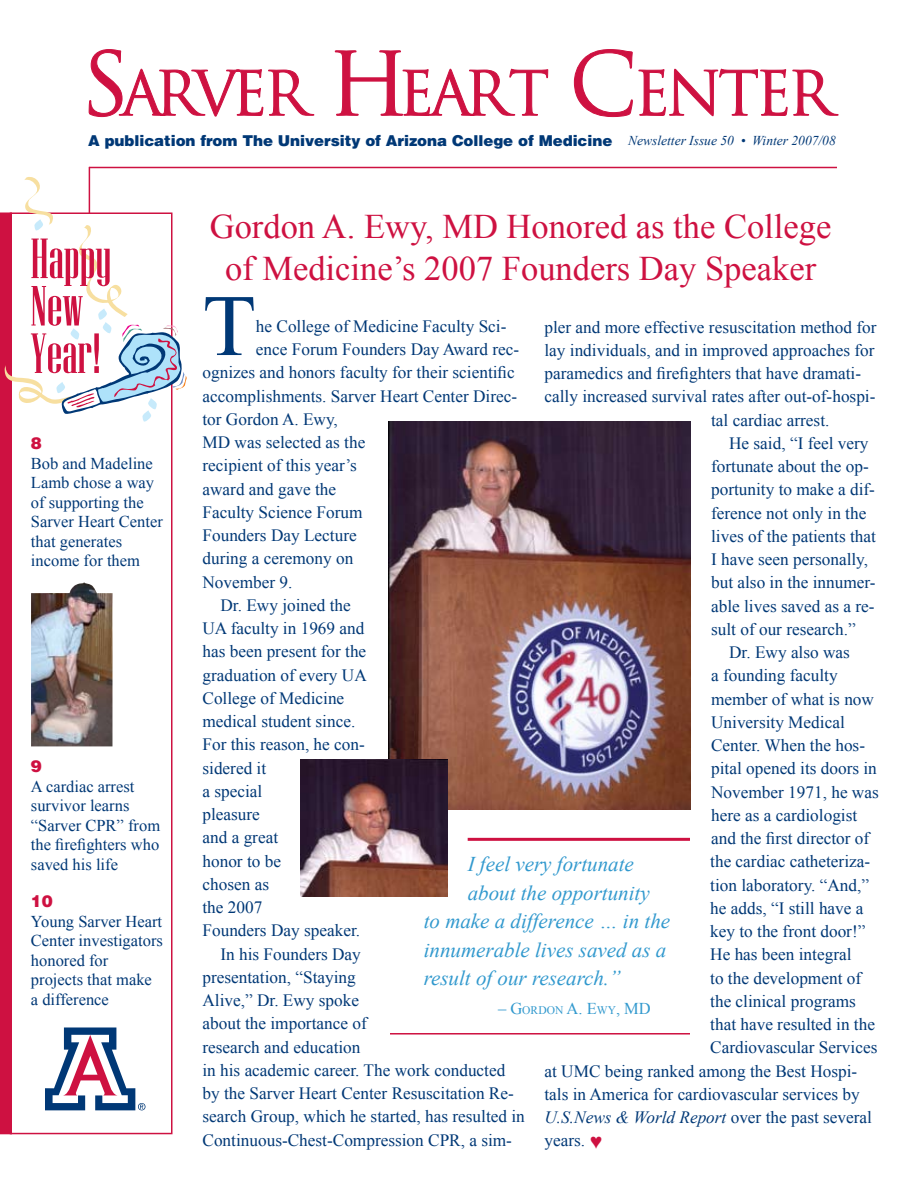
<style>
.page{position:relative;width:918px;height:1188px;background:#fff}
.page>*{position:absolute;margin:0;border:0;box-sizing:border-box;transform-origin:0 0}
.t1{font:56.55px/47.4px "Niagara Solid";color:#ce1141}
.t2{font:34.5px/42px "Times New Roman";color:#ce1141;text-align:center}
.t3{font:italic 21px "Times New Roman";color:#3299ce}
.t4{font:17.25px "Times New Roman";color:#003876}
.t5{font:italic 17.25px "Times New Roman";color:#003876}
.t6{font:16.5px/19.5px "Times New Roman";color:#003876}
.t7{font:16.5px "Times New Roman";color:#3299ce}
.t8{font:900 16.5px "Helvetica";color:#ce1141}
.t9{font:900 15px "Helvetica";letter-spacing:-.005em;color:#003876}
.s1{font-family:"Times New Roman";font-weight:400;font-style:italic;font-size:13.5px}
.s2{font-style:normal}
.s3{font-size:11.55px}
</style>
<div class="page">
<div style="left:10px;top:212px;width:162px;height:922px;border:2px solid #ce1141"></div>
<hr style="left:89px;top:167px;width:748px;height:1px;background:#ce1141">
<hr style="left:89px;top:167px;width:1px;height:47px;background:#ce1141">
<div style="left:0;top:212px;width:12px;height:922px;background:#ce1141"></div>
<svg style="left:45px;top:1028px;width:100px;height:82px"></svg>
<svg style="left:89px;top:49px;width:749px;height:68px"></svg>
<svg style="left:5px;top:177px;width:182px;height:245px"></svg>
<img style="left:389px;top:422px;width:302px;height:387px">
<hr style="left:468px;top:838px;width:222px;height:3px;background:#ce1141">
<hr style="left:390px;top:1033px;width:300px;height:2px;background:#ce1141">
<img style="left:300px;top:759px;width:147px;height:137px">
<img style="left:31px;top:583px;width:81px;height:163px">
<p class="t9" style="left:88px;top:131px;width:749px">A publication from The University of Arizona College of Medicine <span class="s1">Newsletter Issue 50 • Winter 2007/08</span></p>
<h2 class="t2" style="left:210px;top:205px;width:623px">Gordon A. Ewy, MD Honored as the College of Medicine’s 2007 Founders Day Speaker</h2>
<p class="t4" style="left:544px;top:315px;width:334px">pler and more effective resuscitation method for</p>
<p class="t4" style="left:544px;top:338px;width:332px">lay individuals, and in improved approaches for</p>
<p class="t4" style="left:544px;top:362px;width:318px">paramedics and firefighters that have dramati-</p>
<p class="t4" style="left:544px;top:385px;width:332px">cally increased survival rates after out-of-hospi-</p>
<p class="t4" style="left:711px;top:408px;width:120px">tal cardiac arrest.</p>
<p class="t4" style="left:729px;top:431px;width:141px">He said, “I feel very</p>
<p class="t4" style="left:711px;top:455px;width:159px">fortunate about the op-</p>
<p class="t4" style="left:711px;top:478px;width:165px">portunity to make a dif-</p>
<p class="t4" style="left:711px;top:501px;width:157px">ference not only in the</p>
<p class="t4" style="left:711px;top:524px;width:166px">lives of the patients that</p>
<p class="t4" style="left:711px;top:548px;width:158px">I have seen personally,</p>
<p class="t4" style="left:711px;top:571px;width:166px">but also in the innumer-</p>
<p class="t4" style="left:711px;top:594px;width:165px">able lives saved as a re-</p>
<p class="t4" style="left:711px;top:617px;width:146px">sult of our research.”</p>
<p class="t4" style="left:729px;top:641px;width:122px">Dr. Ewy also was</p>
<p class="t4" style="left:711px;top:664px;width:128px">a founding faculty</p>
<p class="t4" style="left:711px;top:687px;width:164px">member of what is now</p>
<p class="t4" style="left:711px;top:710px;width:135px">University Medical</p>
<p class="t4" style="left:711px;top:734px;width:155px">Center. When the hos-</p>
<p class="t4" style="left:711px;top:757px;width:167px">pital opened its doors in</p>
<p class="t4" style="left:711px;top:780px;width:169px">November 1971, he was</p>
<p class="t4" style="left:711px;top:803px;width:148px">here as a cardiologist</p>
<p class="t4" style="left:711px;top:827px;width:160px">and the first director of</p>
<p class="t4" style="left:710px;top:850px;width:161px">the cardiac catheteriza-</p>
<p class="t4" style="left:710px;top:873px;width:160px">tion laboratory. “And,”</p>
<p class="t4" style="left:710px;top:896px;width:155px">he adds, “I still have a</p>
<p class="t4" style="left:710px;top:920px;width:157px">key to the front door!”</p>
<p class="t4" style="left:710px;top:943px;width:143px">He has been integral</p>
<p class="t4" style="left:710px;top:966px;width:152px">to the development of</p>
<p class="t4" style="left:710px;top:989px;width:147px">the clinical programs</p>
<p class="t4" style="left:710px;top:1013px;width:166px">that have resulted in the</p>
<p class="t4" style="left:710px;top:1036px;width:169px">Cardiovascular Services</p>
<p class="t4" style="left:544px;top:1059px;width:314px">at UMC being ranked among the Best Hospi-</p>
<p class="t4" style="left:544px;top:1083px;width:317px">tals in America for cardiovascular services by</p>
<p class="t5" style="left:544px;top:1105px;width:329px">U.S.News &amp; World Report <span class="s2">over the past several</span></p>
<p class="t4" style="left:544px;top:1129px;width:42px">years.</p>
<h1 class="t1" style="left:31px;top:235px;width:227px">Happy<br>New<br>Year! <sup>T</sup></h1>
<p class="t4" style="left:256px;top:314px;width:252px">he College of Medicine Faculty Sci-</p>
<p class="t4" style="left:256px;top:338px;width:265px">ence Forum Founders Day Award rec-</p>
<p class="t4" style="left:202px;top:361px;width:314px">ognizes and honors faculty for their scientific</p>
<p class="t4" style="left:202px;top:384px;width:316px">accomplishments. Sarver Heart Center Direc-</p>
<p class="t4" style="left:202px;top:407px;width:137px">tor Gordon A. Ewy,</p>
<p class="t4" style="left:202px;top:431px;width:164px">MD was selected as the</p>
<p class="t4" style="left:202px;top:454px;width:156px">recipient of this year’s</p>
<p class="t4" style="left:202px;top:477px;width:135px">award and gave the</p>
<p class="t4" style="left:202px;top:500px;width:162px">Faculty Science Forum</p>
<p class="t4" style="left:202px;top:524px;width:156px">Founders Day Lecture</p>
<p class="t4" style="left:202px;top:547px;width:152px">during a ceremony on</p>
<p class="t4" style="left:202px;top:570px;width:92px">November 9.</p>
<p class="t4" style="left:221px;top:593px;width:132px">Dr. Ewy joined the</p>
<p class="t4" style="left:202px;top:617px;width:163px">UA faculty in 1969 and</p>
<p class="t4" style="left:202px;top:640px;width:165px">has been present for the</p>
<p class="t4" style="left:202px;top:663px;width:166px">graduation of every UA</p>
<p class="t4" style="left:202px;top:686px;width:143px">College of Medicine</p>
<p class="t4" style="left:202px;top:710px;width:154px">medical student since.</p>
<p class="t4" style="left:202px;top:733px;width:164px">For this reason, he con-</p>
<p class="t4" style="left:202px;top:756px;width:65px">sidered it</p>
<p class="t4" style="left:202px;top:779px;width:61px">a special</p>
<p class="t4" style="left:202px;top:803px;width:59px">pleasure</p>
<p class="t4" style="left:202px;top:826px;width:77px">and a great</p>
<p class="t4" style="left:202px;top:849px;width:80px">honor to be</p>
<p class="t4" style="left:202px;top:872px;width:68px">chosen as</p>
<p class="t4" style="left:202px;top:896px;width:61px">the 2007</p>
<p class="t4" style="left:202px;top:919px;width:159px">Founders Day speaker.</p>
<p class="t4" style="left:221px;top:942px;width:142px">In his Founders Day</p>
<p class="t4" style="left:202px;top:965px;width:155px">presentation, “Staying</p>
<p class="t4" style="left:202px;top:989px;width:158px">Alive,” Dr. Ewy spoke</p>
<p class="t4" style="left:202px;top:1012px;width:166px">about the importance of</p>
<p class="t4" style="left:202px;top:1035px;width:160px">research and education</p>
<p class="t4" style="left:202px;top:1059px;width:304px">in his academic career. The work conducted</p>
<p class="t4" style="left:202px;top:1082px;width:313px">by the Sarver Heart Center Resuscitation Re-</p>
<p class="t4" style="left:202px;top:1105px;width:324px">search Group, which he started, has resulted in</p>
<p class="t4" style="left:202px;top:1128px;width:311px">Continuous-Chest-Compression CPR, a sim-</p>
<p class="t8" style="left:31px;top:433px;width:13px">8</p>
<p class="t6" style="left:31px;top:453px;width:133px">Bob and Madeline<br>Lamb chose a way of supporting the<br>Sarver Heart Center that generates income for them</p>
<p class="t8" style="left:31px;top:755px;width:13px">9</p>
<p class="t6" style="left:31px;top:776px;width:131px">A cardiac arrest survivor learns “Sarver CPR” from the firefighters who saved his life</p>
<p class="t8" style="left:31px;top:890px;width:24px">10</p>
<p class="t6" style="left:31px;top:911px;width:134px">Young Sarver Heart<br>Center investigators honored for projects that make a difference</p>
<p class="t3" style="left:468px;top:850px;width:168px">I feel very fortunate</p>
<p class="t3" style="left:468px;top:878px;width:184px">about the opportunity</p>
<p class="t3" style="left:424px;top:907px;width:248px">to make a difference … in the</p>
<p class="t3" style="left:424px;top:935px;width:244px">innumerable lives saved as a</p>
<p class="t3" style="left:424px;top:964px;width:199px">result of our research.”</p>
<p class="t7" style="left:498px;top:997px;width:153px">– G<span class="s3">ORDON</span> A. E<span class="s3">WY</span>, MD</p>
</div>
